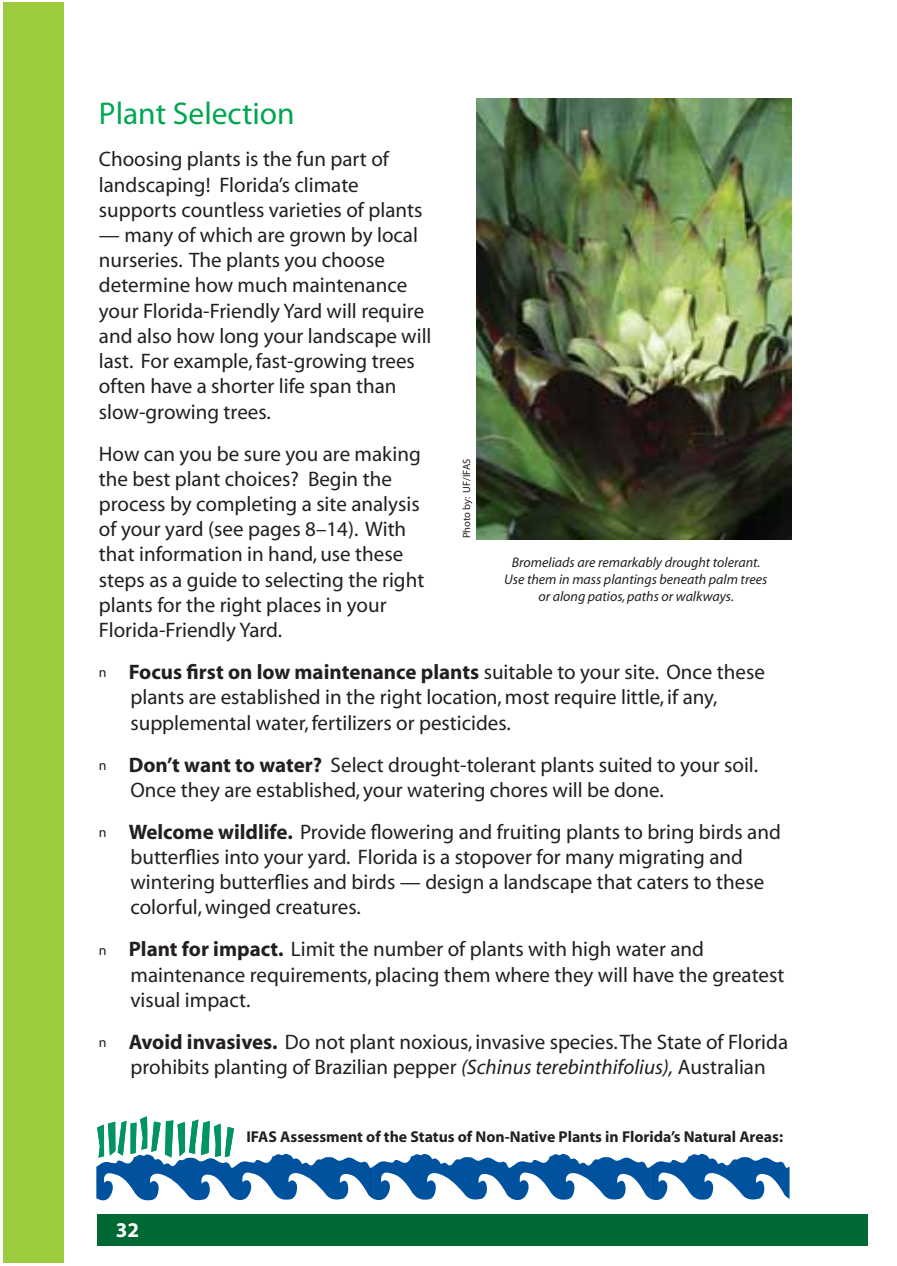
<style>
.page{position:relative;width:897px;height:1266px;background:#fff}
.page>*{position:absolute;margin:0;border:0;box-sizing:border-box;transform-origin:0 0}
.t1{font:31.5px "Myriad Pro";color:#00a650}
.t2{font:21px/25.2px "Myriad";color:#231f20}
.t3{font:700 21px "Myriad";color:#fff}
.t4{font:700 15.75px "Myriad";color:#231f20}
.t5{font:italic 14px/16.8px "Myriad";color:#231f20;text-align:center}
.t6{font:10.5px "Myriad";color:#231f20}
.s1{font-family:"Myriad Pro";font-size:14px}
.s2{font-weight:700}
.s3{font-style:italic}
</style>
<div class="page">
<div style="left:97px;top:1213px;width:769px;height:31px;background:#006835"></div>
<div style="left:3px;top:3px;width:60px;height:1260px;background:#9ccb3b"></div>
<svg style="left:96px;top:1116px;width:693px;height:84px"></svg>
<img style="left:476px;top:98px;width:315px;height:441px">
<p class="t1" style="left:99px;top:102px;width:197px">Plant Selection</p>
<p class="t2" style="left:99px;top:148px;width:325px">Choosing plants is the fun part of landscaping! Florida’s climate supports countless varieties of plants</p>
<p class="t2" style="left:99px;top:224px;width:334px">— many of which are grown by local nurseries. The plants you choose determine how much maintenance your Florida-Friendly Yard will require and also how long your landscape will last. For example, fast-growing trees often have a shorter life span than slow-growing trees.</p>
<p class="t2" style="left:99px;top:442px;width:327px">How can you be sure you are making the best plant choices? Begin the process by completing a site analysis of your yard (see pages 8–14). With that information in hand, use these steps as a guide to selecting the right plants for the right places in your Florida-Friendly Yard.</p>
<p class="t2" style="left:130px;top:661px;width:635px;text-indent:-31px"><span class="s1">n</span> <span class="s2">Focus first on low maintenance plants</span> suitable to your site. Once these plants are established in the right location, most require little, if any, supplemental water, fertilizers or pesticides.</p>
<p class="t2" style="left:130px;top:753px;width:629px;text-indent:-31px"><span class="s1">n</span> <span class="s2">Don’t want to water?</span> Select drought-tolerant plants suited to your soil.<br>Once they are established, your watering chores will be done.</p>
<p class="t2" style="left:130px;top:820px;width:651px;text-indent:-32px"><span class="s1">n</span> <span class="s2">Welcome wildlife.</span> Provide flowering and fruiting plants to bring birds and butterflies into your yard. Florida is a stopover for many migrating and wintering butterflies and birds — design a landscape that caters to these colorful, winged creatures.</p>
<p class="t2" style="left:130px;top:938px;width:655px;text-indent:-31px"><span class="s1">n</span> <span class="s2">Plant for impact.</span> Limit the number of plants with high water and maintenance requirements, placing them where they will have the greatest visual impact.</p>
<p class="t2" style="left:99px;top:1030px;width:690px;text-align:center"><span class="s1">n</span> <span class="s2">Avoid invasives.</span> Do not plant noxious, invasive species. The State of Florida prohibits planting of Brazilian pepper <span class="s3">(Schinus terebinthifolius),</span> Australian</p>
<p class="t6" style="left:462px;top:538px;width:81px;rotate:-90deg">Photo by: UF/IFAS</p>
<p class="t5" style="left:504px;top:555px;width:264px">Bromeliads are remarkably drought tolerant.<br>Use them in mass plantings beneath palm trees or along patios, paths or walkways.</p>
<p class="t3" style="left:116px;top:1221px;width:25px">32</p>
<p class="t4" style="left:246px;top:1130px;width:538px">IFAS Assessment of the Status of Non-Native Plants in Florida’s Natural Areas:</p>
</div>
